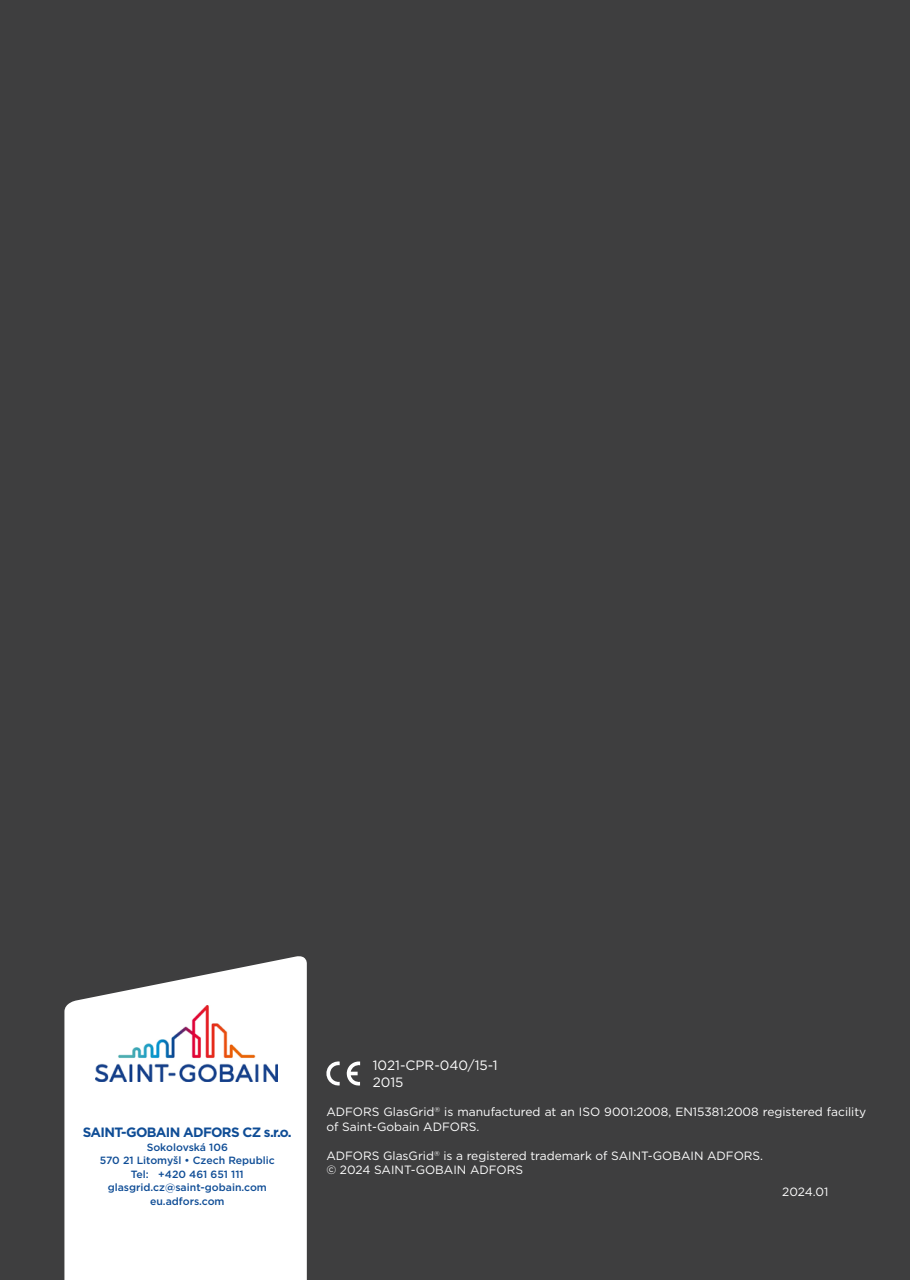
<style>
.page{position:relative;width:910px;height:1280px;background:#3e3e3f}
.page>*{position:absolute;margin:0;border:0;box-sizing:border-box;transform-origin:0 0}
.t1{font:700 13.5px "Gotham";letter-spacing:-.05em;color:#0f4d96}
.t2{font:13.5px "Gotham";color:#fff}
.t3{font:12px/14.4px "Gotham";color:#fff}
.t4{font:500 10.5px "Gotham";color:#0f4d96}
</style>
<div class="page">
<svg style="left:64px;top:954px;width:243px;height:326px"></svg>
<img style="left:96px;top:1006px;width:181px;height:75px">
<svg style="left:347px;top:1061px;width:13px;height:25px"></svg>
<svg style="left:326px;top:1061px;width:14px;height:25px"></svg>
<p class="t1" style="left:83px;top:1123px;width:210px">SAINT-GOBAIN ADFORS CZ s.r.o.</p>
<p class="t4" style="left:147px;top:1140px;width:83px">Sokolovská 106</p>
<p class="t4" style="left:100px;top:1154px;width:176px">570 21 Litomyšl • Czech Republic</p>
<p class="t4" style="left:131px;top:1167px;width:114px">Tel: +420 461 651 111</p>
<p class="t4" style="left:108px;top:1181px;width:161px">glasgrid.cz@saint-gobain.com</p>
<p class="t4" style="left:150px;top:1194px;width:76px">eu.adfors.com</p>
<p class="t2" style="left:373px;top:1057px;width:126px">1021-CPR-040/15-1</p>
<p class="t3" style="left:326px;top:1105px;width:541px">ADFORS GlasGrid<sup>®</sup> is manufactured at an ISO 9001:2008, EN15381:2008 registered facility of Saint-Gobain ADFORS.</p>
<p class="t3" style="left:326px;top:1148px;width:438px">ADFORS GlasGrid<sup>®</sup> is a registered trademark of SAINT-GOBAIN ADFORS.</p>
<p class="t3" style="left:326px;top:1162px;width:198px">© 2024 SAINT-GOBAIN ADFORS</p>
<p class="t3" style="left:782px;top:1184px;width:48px">2024.01</p>
<p class="t2" style="left:373px;top:1075px;width:32px">2015</p>
</div>
